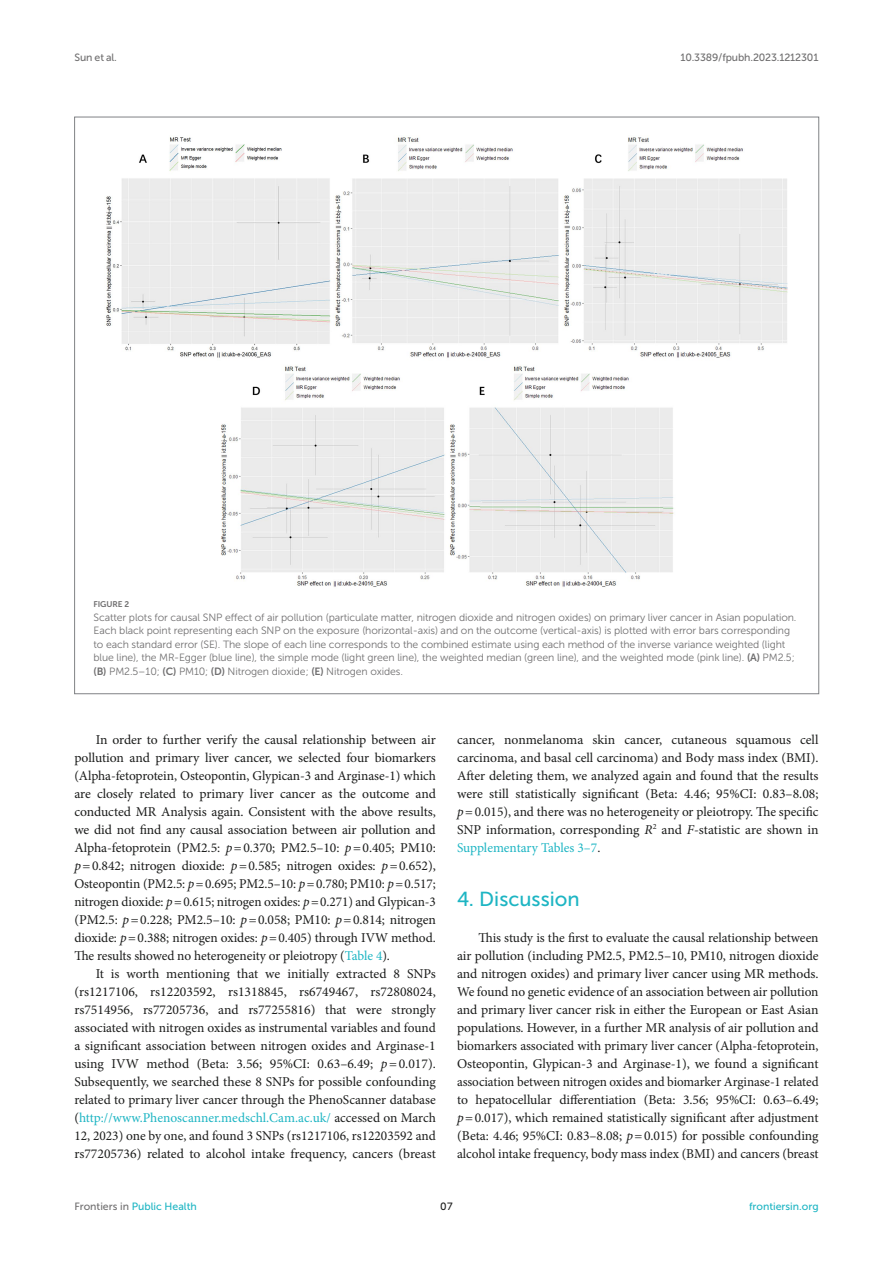
<style>
.page{position:relative;width:893px;height:1263px;background:#fff}
.page>*{position:absolute;margin:0;border:0;box-sizing:border-box;transform-origin:0 0}
.HEAD_1{font:20.25px "Museo Sans 500";color:#1db5c3}
.TEXT{font:13.5px/18px "Minion Pro";letter-spacing:-.005em;color:#1b1c1b;text-align:justify}
.TEXT_FLUSH{font:13.5px/18px "Minion Pro";letter-spacing:-.01em;color:#1b1c1b;text-align:justify}
.FIG_LEG{font:10.5px/13.5px "Museo Sans 300";letter-spacing:-.01em;color:#706f70}
.t1{font:10.5px "Museo Sans 500";color:#1db5c3}
.t2{font:10.5px "Museo Sans 500";letter-spacing:-.015em;color:#706f70}
.t3{font:10.5px "Museo Sans 500";color:#1b1c1b}
.FIG_HD{font:8.25px "Museo Sans 700";letter-spacing:-.01em;color:#706f70}
.s1{font-family:"Museo Sans 700"}
.s2{font-style:italic}
.s3{color:#1db5c3}
.s4{color:#706f70}
</style>
<div class="page">
<img style="left:106px;top:137px;width:682px;height:450px">
<p class="t2" style="left:74px;top:51px;width:44px">Sun et al.</p>
<p class="t2" style="left:680px;top:51px;width:140px">10.3389/fpubh.2023.1212301</p>
<p class="FIG_HD" style="left:94px;top:600px;width:37px">FIGURE 2</p>
<p class="FIG_LEG" style="left:94px;top:610px;width:704px">Scatter plots for causal SNP effect of air pollution (particulate matter, nitrogen dioxide and nitrogen oxides) on primary liver cancer in Asian population.<br>Each black point representing each SNP on the exposure (horizontal-axis) and on the outcome (vertical-axis) is plotted with error bars corresponding to each standard error (SE). The slope of each line corresponds to the combined estimate using each method of the inverse variance weighted (light blue line), the MR-Egger (blue line), the simple mode (light green line), the weighted median (green line), and the weighted mode (pink line). <span class="s1">(A)</span> PM2.5; <span class="s1">(B)</span> PM2.5–10; <span class="s1">(C)</span> PM10; <span class="s1">(D)</span> Nitrogen dioxide; <span class="s1">(E)</span> Nitrogen oxides.</p>
<p class="TEXT" style="left:74px;top:731px;width:363px;text-indent:21px">In order to further verify the causal relationship between air pollution and primary liver cancer, we selected four biomarkers (Alpha-fetoprotein, Osteopontin, Glypican-3 and Arginase-1) which are closely related to primary liver cancer as the outcome and conducted MR Analysis again. Consistent with the above results, we did not find any causal association between air pollution and Alpha-fetoprotein (PM2.5: <span class="s2">p</span>=0.370; PM2.5–10: <span class="s2">p</span>=0.405; PM10: <span class="s2">p</span>=0.842; nitrogen dioxide: <span class="s2">p</span>=0.585; nitrogen oxides: <span class="s2">p</span>=0.652), Osteopontin (PM2.5: <span class="s2">p</span>=0.695; PM2.5–10: <span class="s2">p</span>=0.780; PM10: <span class="s2">p</span>=0.517; nitrogen dioxide: <span class="s2">p</span>=0.615; nitrogen oxides: <span class="s2">p</span>=0.271) and Glypican-3 (PM2.5: <span class="s2">p</span>=0.228; PM2.5–10: <span class="s2">p</span>=0.058; PM10: <span class="s2">p</span>=0.814; nitrogen dioxide: <span class="s2">p</span>=0.388; nitrogen oxides: <span class="s2">p</span>=0.405) through IVW method.<br>The results showed no heterogeneity or pleiotropy (<span class="s3">Table 4</span>).</p>
<p class="TEXT" style="left:74px;top:965px;width:363px;text-indent:21px">It is worth mentioning that we initially extracted 8 SNPs (rs1217106, rs12203592, rs1318845, rs6749467, rs72808024, rs7514956, rs77205736, and rs77255816) that were strongly associated with nitrogen oxides as instrumental variables and found a significant association between nitrogen oxides and Arginase-1 using IVW method (Beta: 3.56; 95%CI: 0.63–6.49; <span class="s2">p</span>=0.017).<br>Subsequently, we searched these 8 SNPs for possible confounding related to primary liver cancer through the PhenoScanner database (<span class="s3">http://www.Phenoscanner.medschl.Cam.ac.uk/</span> accessed on March 12, 2023) one by one, and found 3 SNPs (rs1217106, rs12203592 and rs77205736) related to alcohol intake frequency, cancers (breast</p>
<p class="TEXT" style="left:457px;top:731px;width:363px">cancer, nonmelanoma skin cancer, cutaneous squamous cell carcinoma, and basal cell carcinoma) and Body mass index (BMI).<br>After deleting them, we analyzed again and found that the results were still statistically significant (Beta: 4.46; 95%CI: 0.83–8.08; <span class="s2">p</span>=0.015), and there was no heterogeneity or pleiotropy. The specific SNP information, corresponding <span class="s2">R</span><sup>2</sup> and <span class="s2">F</span>-statistic are shown in <span class="s3">Supplementary Tables 3–7</span>.</p>
<p class="HEAD_1" style="left:457px;top:888px;width:124px">4. Discussion</p>
<p class="TEXT_FLUSH" style="left:457px;top:929px;width:363px;text-indent:21px">This study is the first to evaluate the causal relationship between air pollution (including PM2.5, PM2.5–10, PM10, nitrogen dioxide and nitrogen oxides) and primary liver cancer using MR methods.<br>We found no genetic evidence of an association between air pollution and primary liver cancer risk in either the European or East Asian populations. However, in a further MR analysis of air pollution and biomarkers associated with primary liver cancer (Alpha-fetoprotein, Osteopontin, Glypican-3 and Arginase-1), we found a significant association between nitrogen oxides and biomarker Arginase-1 related to hepatocellular differentiation (Beta: 3.56; 95%CI: 0.63–6.49; <span class="s2">p</span>=0.017), which remained statistically significant after adjustment (Beta: 4.46; 95%CI: 0.83–8.08; <span class="s2">p</span>=0.015) for possible confounding alcohol intake frequency, body mass index (BMI) and cancers (breast</p>
<p class="t1" style="left:74px;top:1200px;width:124px"><span class="s4">Frontiers in</span> Public Health</p>
<p class="t3" style="left:440px;top:1200px;width:14px">07</p>
<p class="t1" style="left:749px;top:1200px;width:71px">frontiersin.org</p>
</div>
